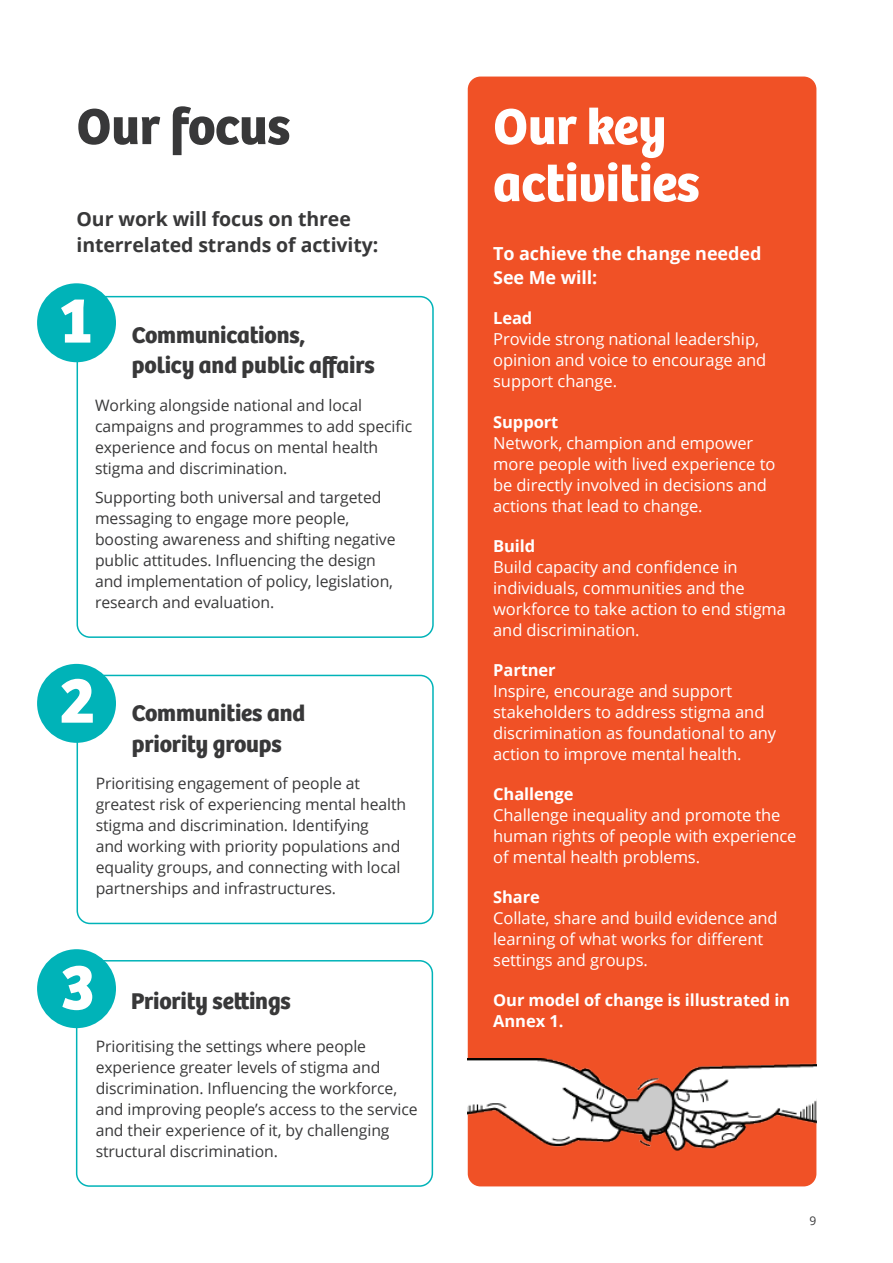
<style>
.page{position:relative;width:893px;height:1263px;background:#fff}
.page>*{position:absolute;margin:0;border:0;box-sizing:border-box;transform-origin:0 0}
.t1{font:700 52.5px/57px "Bree";letter-spacing:-.005em;color:#fff}
.t2{font:700 52.5px "Bree";letter-spacing:-.005em;color:#383839}
.t3{font:700 23.7px/30.5px "Bree";letter-spacing:-.005em;color:#383839}
.t4{font:700 19.5px/25.5px "Open Sans";letter-spacing:-.005em;color:#383839}
.t5{font:700 18px/24px "Open Sans";letter-spacing:-.005em;color:#fff}
.t6{font:16.5px/21px "Open Sans";letter-spacing:-.005em;color:#fff}
.t7{font:700 16.5px/21px "Open Sans";letter-spacing:-.005em;color:#fff}
.t8{font:15.75px/21px "Open Sans";letter-spacing:-.005em;color:#383839}
.t9{font:12px "Open Sans";color:#383839}
</style>
<div class="page">
<div style="left:77px;top:296px;width:357px;height:342px;border:2px solid #00b3b8;border-radius:13px"></div>
<div style="left:77px;top:675px;width:357px;height:249px;border:2px solid #00b3b8;border-radius:13px"></div>
<div style="left:468px;top:77px;width:348px;height:1109px;background:#f05126;border-radius:13px"></div>
<img style="left:468px;top:1058px;width:348px;height:93px">
<div style="left:37px;top:283px;width:79px;height:79px;background:#00b3b8;border-radius:50%"></div>
<svg style="left:61px;top:300px;width:29px;height:43px"></svg>
<div style="left:37px;top:664px;width:79px;height:79px;background:#00b3b8;border-radius:50%"></div>
<svg style="left:61px;top:679px;width:32px;height:44px"></svg>
<div style="left:76px;top:960px;width:357px;height:227px;border:2px solid #00b3b8;border-radius:13px"></div>
<div style="left:37px;top:949px;width:79px;height:79px;background:#00b3b8;border-radius:50%"></div>
<svg style="left:62px;top:966px;width:30px;height:44px"></svg>
<h1 class="t2" style="left:77px;top:95px;width:215px">Our focus</h1>
<p class="t4" style="left:77px;top:206px;width:303px">Our work will focus on three interrelated strands of activity:</p>
<h2 class="t3" style="left:132px;top:320px;width:244px">Communications,<br>policy and public affairs</h2>
<p class="t8" style="left:95px;top:394px;width:319px">Working alongside national and local campaigns and programmes to add specific experience and focus on mental health stigma and discrimination.</p>
<p class="t8" style="left:95px;top:486px;width:302px">Supporting both universal and targeted messaging to engage more people, boosting awareness and shifting negative public attitudes. Influencing the design and implementation of policy, legislation, research and evaluation.</p>
<h2 class="t3" style="left:132px;top:698px;width:175px">Communities and priority groups</h2>
<p class="t8" style="left:96px;top:773px;width:312px">Prioritising engagement of people at greatest risk of experiencing mental health stigma and discrimination. Identifying<br>and working with priority populations and equality groups, and connecting with local partnerships and infrastructures.</p>
<h2 class="t3" style="left:131px;top:986px;width:161px">Priority settings</h2>
<p class="t8" style="left:96px;top:1035px;width:324px">Prioritising the settings where people experience greater levels of stigma and discrimination. Influencing the workforce, and improving people’s access to the service and their experience of it, by challenging structural discrimination.</p>
<h1 class="t1" style="left:493px;top:99px;width:208px">Our key activities</h1>
<p class="t5" style="left:493px;top:241px;width:270px">To achieve the change needed<br>See Me will:</p>
<p class="t7" style="left:493px;top:307px;width:41px">Lead</p>
<p class="t6" style="left:493px;top:328px;width:275px">Provide strong national leadership, opinion and voice to encourage and support change.</p>
<p class="t7" style="left:493px;top:411px;width:67px">Support</p>
<p class="t6" style="left:493px;top:432px;width:284px">Network, champion and empower more people with lived experience to be directly involved in decisions and actions that lead to change.</p>
<p class="t7" style="left:493px;top:535px;width:44px">Build</p>
<p class="t6" style="left:493px;top:556px;width:294px">Build capacity and confidence in individuals, communities and the workforce to take action to end stigma and discrimination.</p>
<p class="t7" style="left:493px;top:659px;width:64px">Partner</p>
<p class="t6" style="left:493px;top:680px;width:285px">Inspire, encourage and support stakeholders to address stigma and discrimination as foundational to any action to improve mental health.</p>
<p class="t7" style="left:493px;top:783px;width:82px">Challenge</p>
<p class="t6" style="left:493px;top:804px;width:305px">Challenge inequality and promote the human rights of people with experience of mental health problems.</p>
<p class="t7" style="left:493px;top:886px;width:48px">Share</p>
<p class="t6" style="left:493px;top:907px;width:286px">Collate, share and build evidence and learning of what works for different settings and groups.</p>
<p class="t7" style="left:493px;top:989px;width:298px">Our model of change is illustrated in<br>Annex 1.</p>
<p class="t9" style="left:810px;top:1213px;width:8px">9</p>
</div>
